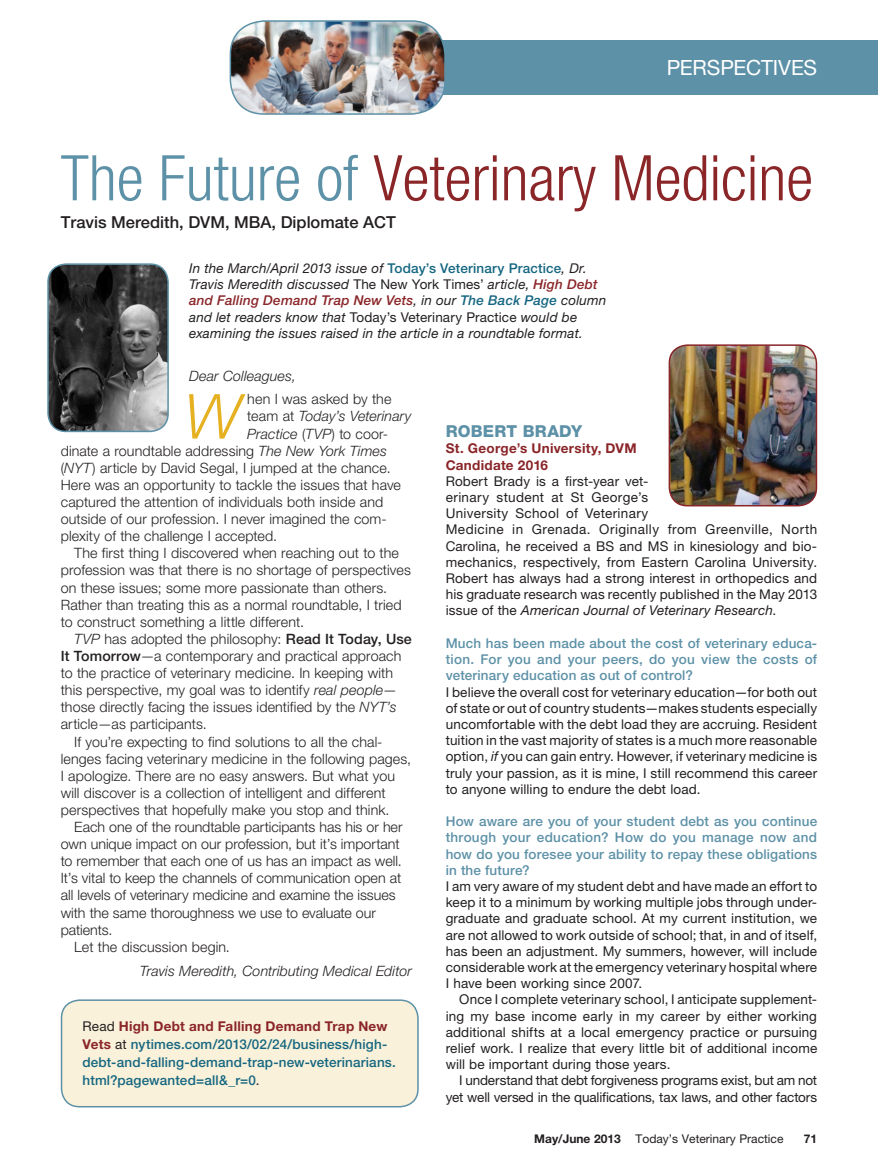
<style>
.page{position:relative;width:878px;height:1175px;background:#fff}
.page>*{position:absolute;margin:0;border:0;box-sizing:border-box;transform-origin:0 0}
.t1{font:300 condensed 63px "Helvetica Neue LT Std";color:#8a2528}
.t2{font:italic 300 62.1px "Helvetica Neue LT Std";color:#e6b120}
.t3{font:21px "Helvetica Neue LT Std";letter-spacing:-.01em;color:#fff}
.t4{font:500 16.5px "Helvetica Neue LT Std";color:#231f20}
.t5{font:800 16.5px "Helvetica Neue LT Std";letter-spacing:.01em;color:#5d91a7}
.t6{font:300 14.25px "Helvetica Neue LT Std";letter-spacing:.005em;color:#231f20}
.t7{font:italic 300 14.25px "Helvetica Neue LT Std";letter-spacing:.01em;color:#231f20}
.t8{font:13.5px/16.2px "Helvetica Neue LT Std";letter-spacing:.01em;color:#231f20;text-align:justify}
.t9{font:italic 13.5px/16.2px "Helvetica Neue LT Std";letter-spacing:.015em;color:#231f20}
.t10{font:500 13.5px/16.2px "Helvetica Neue LT Std";letter-spacing:.01em;color:#5d91a7;text-align:justify}
.t11{font:500 13.5px/18px "Helvetica Neue LT Std";letter-spacing:.01em;color:#156781}
.t12{font:13.5px/16.2px "Helvetica Neue LT Std";letter-spacing:-.01em;color:#231f20;text-align:right}
.t13{font:700 13.5px/16.2px "Helvetica Neue LT Std";letter-spacing:.02em;color:#8a2528}
.t14{font:12px "Helvetica Neue LT Std";color:#231f20}
.t15{font:700 12px "Helvetica Neue LT Std";color:#231f20}
.s1{color:#5d91a7}
.s2{font-weight:500;font-style:normal;color:#156781}
.s3{font-style:normal}
.s4{font-weight:500;color:#8a2528}
.s5{font-weight:500;color:#156781}
.s6{font-style:italic}
.s7{font-weight:500}
.s8{font-weight:400;color:#231f20}
.s9{font-weight:700;color:#8a2528}
.s10{font-weight:700}
</style>
<div class="page">
<div style="left:243px;top:40px;width:635px;height:54px;background:#5d91a7"></div>
<img style="left:230px;top:21px;width:215px;height:93px">
<div style="left:230px;top:20px;width:216px;height:95px;border:2px solid #5d91a7;border-radius:34px"></div>
<img style="left:671px;top:345px;width:145px;height:161px">
<div style="left:668px;top:344px;width:149px;height:162px;border:2px solid #8a2528;border-radius:18px"></div>
<div style="left:62px;top:1000px;width:356px;height:106px;background:#faf1da;border-radius:18px"></div>
<div style="left:61px;top:999px;width:357px;height:108px;border:2px solid #5d91a7;border-radius:18px"></div>
<img style="left:50px;top:266px;width:118px;height:165px">
<div style="left:47px;top:263px;width:122px;height:169px;border:2px solid #5d91a7;border-radius:18px"></div>
<h3 class="t3" style="left:666px;top:55px;width:152px">PersPectives</h3>
<h1 class="t1" style="left:61px;top:142px;width:753px"><span class="s1">The Future of</span> Veterinary Medicine</h1>
<p class="t4" style="left:61px;top:212px;width:336px">Travis Meredith, DVM, MBA, Diplomate ACT</p>
<p class="t9" style="left:189px;top:260px;width:419px">In the March/April 2013 issue of <span class="s2">Today’s Veterinary Practice</span>, Dr.<br>Travis Meredith discussed <span class="s3">the New York times’</span> article, <span class="s4">High Debt and Falling Demand Trap New Vets</span>, in our <span class="s5">The Back Page</span> column and let readers know that <span class="s3">today’s veterinary Practice</span> would be examining the issues raised in the article in a roundtable format.</p>
<p class="t7" style="left:189px;top:367px;width:108px">Dear Colleagues,</p>
<h2 class="t2" style="left:185px;top:379px;width:58px">W</h2>
<p class="t6" style="left:247px;top:390px;width:146px">hen I was asked by the</p>
<p class="t7" style="left:247px;top:408px;width:166px"><span class="s3">team at</span> Today’s Veterinary</p>
<p class="t7" style="left:247px;top:425px;width:142px">Practice <span class="s3">(</span>TVP<span class="s3">) to coor-</span></p>
<p class="t6" style="left:61px;top:442px;width:328px">dinate a roundtable addressing <span class="s6">The New York Times</span></p>
<p class="t6" style="left:61px;top:459px;width:331px">(<span class="s6">NYT</span>) article by David Segal, I jumped at the chance.</p>
<p class="t6" style="left:61px;top:476px;width:341px">Here was an opportunity to tackle the issues that have</p>
<p class="t6" style="left:61px;top:493px;width:324px">captured the attention of individuals both inside and</p>
<p class="t6" style="left:61px;top:510px;width:327px">outside of our profession. I never imagined the com-</p>
<p class="t6" style="left:61px;top:527px;width:218px">plexity of the challenge I accepted.</p>
<p class="t6" style="left:74px;top:544px;width:326px">The first thing I discovered when reaching out to the</p>
<p class="t6" style="left:61px;top:561px;width:351px">profession was that there is no shortage of perspectives</p>
<p class="t6" style="left:61px;top:579px;width:328px">on these issues; some more passionate than others.</p>
<p class="t6" style="left:61px;top:596px;width:342px">Rather than treating this as a normal roundtable, I tried</p>
<p class="t6" style="left:61px;top:613px;width:245px">to construct something a little different.</p>
<p class="t6" style="left:74px;top:630px;width:339px"><span class="s6">TVP</span> has adopted the philosophy: <span class="s7">Read It Today, Use</span></p>
<p class="t6" style="left:61px;top:647px;width:342px"><span class="s7">It Tomorrow</span>—a contemporary and practical approach</p>
<p class="t6" style="left:61px;top:664px;width:334px">to the practice of veterinary medicine. In keeping with</p>
<p class="t6" style="left:61px;top:681px;width:338px">this perspective, my goal was to identify <span class="s6">real people</span>—</p>
<p class="t6" style="left:61px;top:698px;width:337px">those directly facing the issues identified by the <span class="s6">NYT’s</span></p>
<p class="t6" style="left:61px;top:715px;width:147px">article—as participants.</p>
<p class="t6" style="left:74px;top:732px;width:310px">If you’re expecting to find solutions to all the chal-</p>
<p class="t6" style="left:61px;top:750px;width:352px">lenges facing veterinary medicine in the following pages,</p>
<p class="t6" style="left:61px;top:767px;width:336px">I apologize. There are no easy answers. But what you</p>
<p class="t6" style="left:61px;top:784px;width:326px">will discover is a collection of intelligent and different</p>
<p class="t6" style="left:61px;top:801px;width:330px">perspectives that hopefully make you stop and think.</p>
<p class="t6" style="left:74px;top:818px;width:330px">Each one of the roundtable participants has his or her</p>
<p class="t6" style="left:61px;top:835px;width:340px">own unique impact on our profession, but it’s important</p>
<p class="t6" style="left:61px;top:852px;width:342px">to remember that each one of us has an impact as well.</p>
<p class="t6" style="left:61px;top:869px;width:342px">It’s vital to keep the channels of communication open at</p>
<p class="t6" style="left:61px;top:886px;width:336px">all levels of veterinary medicine and examine the issues</p>
<p class="t6" style="left:61px;top:903px;width:317px">with the same thoroughness we use to evaluate our</p>
<p class="t6" style="left:61px;top:921px;width:53px">patients.</p>
<p class="t6" style="left:74px;top:938px;width:157px">Let the discussion begin.</p>
<p class="t7" style="left:140px;top:962px;width:273px">Travis Meredith, Contributing Medical Editor</p>
<p class="t5" style="left:446px;top:421px;width:138px">ROBERT BRADY</p>
<p class="t13" style="left:446px;top:440px;width:192px">St. George’s University, DVM<br>Candidate 2016</p>
<p class="t8" style="left:446px;top:473px;width:373px;text-align:left">robert Brady is a first-year vet-<br>erinary student at st George’s<br>University school of veterinary<br>Medicine in Grenada. Originally from Greenville, North carolina, he received a Bs and Ms in kinesiology and bio&shy;mechanics, respectively, from eastern carolina University. robert has always had a strong interest in orthopedics and his graduate research was recently published in the May 2013 issue of the <span class="s6">American Journal of Veterinary Research</span>.</p>
<p class="t10" style="left:446px;top:635px;width:373px">Much has been made about the cost of veterinary educa&shy;tion. For you and your peers, do you view the costs of veterinary education as out of control?</p>
<p class="t8" style="left:446px;top:683px;width:373px">i believe the overall cost for veterinary education—for both out of state or out of country students—makes students especially uncomfortable with the debt load they are accruing. resident tuition in the vast majority of states is a much more reasonable option, <span class="s6">if</span> you can gain entry. However, if veterinary medicine is truly your passion, as it is mine, i still recommend this career to anyone willing to endure the debt load.</p>
<p class="t10" style="left:446px;top:813px;width:373px">How aware are you of your student debt as you continue through your education? How do you manage now and how do you foresee your ability to repay these obligations in the future?</p>
<p class="t8" style="left:446px;top:878px;width:373px">i am very aware of my student debt and have made an effort to keep it to a minimum by working multiple jobs through under&shy;graduate and graduate school. At my current institution, we are not allowed to work outside of school; that, in and of itself, has been an adjustment. My summers, however, will include considerable work at the emergency veterinary hospital where i have been working since 2007.</p>
<p class="t8" style="left:446px;top:991px;width:373px;text-indent:14px">Once i complete veterinary school, i anticipate supplement&shy;ing my base income early in my career by either working additional shifts at a local emergency practice or pursuing relief work. i realize that every little bit of additional income will be important during those years.</p>
<p class="t12" style="left:446px;top:1072px;width:373px">i understand that debt forgiveness programs exist, but am not yet well versed in the qualifications, tax laws, and other factors</p>
<p class="t11" style="left:82px;top:1016px;width:315px"><span class="s8">read</span> <span class="s9">High Debt and Falling Demand Trap New Vets</span> <span class="s8">at</span> nytimes.com/2013/02/24/business/high&shy;debt-and-falling-demand-trap-new-veterinarians. html?pagewanted=all&amp;_r=0<span class="s8">.</span></p>
<p class="t14" style="left:534px;top:1131px;width:251px"><span class="s10">May/June 2013</span> today’s veterinary Practice</p>
<p class="t15" style="left:803px;top:1131px;width:15px">71</p>
</div>
